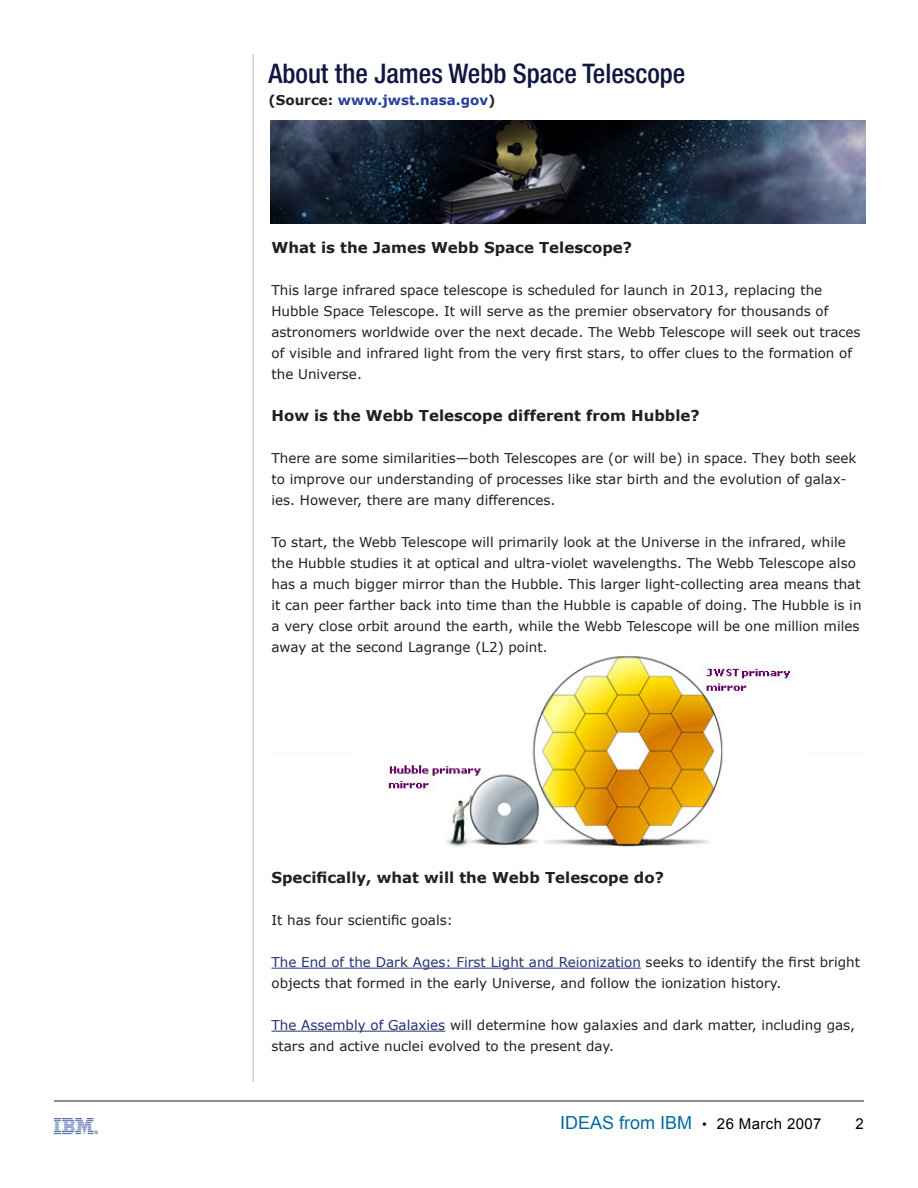
<style>
.page{position:relative;width:918px;height:1188px;background:#fff}
.page>*{position:absolute;margin:0;border:0;box-sizing:border-box;transform-origin:0 0}
.t1{font:500 condensed 27px "Helvetica Neue";color:#0f1640}
.t2{font:18px "Arial";color:#006b9d}
.t3{font:700 15px "Verdana";color:#231f20}
.t4{font:13.5px/21px "Verdana";color:#231f20}
.t5{font:700 13.5px "Verdana";color:#273f99}
.s1{color:#231f20}
.s2{color:#263377}
.s3{color:#272e75}
.s4{font-size:13.5px;color:#000}
.s5{font-size:15px;color:#000}
</style>
<div class="page">
<hr style="left:54px;top:1101px;width:810px;height:1px;background:#231f20">
<img style="left:54px;top:1118px;width:43px;height:17px">
<hr style="left:253px;top:54px;width:1px;height:1028px;background:#bcbdc0">
<img style="left:270px;top:120px;width:596px;height:104px">
<img style="left:388px;top:656px;width:405px;height:192px">
<hr style="left:272px;top:968px;width:369px;height:1px;background:#263377">
<hr style="left:272px;top:1031px;width:173px;height:1px;background:#272e75">
<h1 class="t1" style="left:268px;top:57px;width:418px">About the James Webb Space Telescope</h1>
<p class="t5" style="left:268px;top:92px;width:229px"><span class="s1">(Source:</span> www.jwst.nasa.gov<span class="s1">)</span></p>
<p class="t3" style="left:272px;top:238px;width:362px">What is the James Webb Space Telescope?</p>
<p class="t4" style="left:272px;top:279px;width:591px">This large infrared space telescope is scheduled for launch in 2013, replacing the Hubble Space Telescope. It will serve as the premier observatory for thousands of astronomers worldwide over the next decade. The Webb Telescope will seek out traces of visible and infrared light from the very first stars, to offer clues to the formation of the Universe.</p>
<p class="t3" style="left:272px;top:406px;width:430px">How is the Webb Telescope different from Hubble?</p>
<p class="t4" style="left:272px;top:447px;width:587px">There are some similarities—both Telescopes are (or will be) in space. They both seek to improve our understanding of processes like star birth and the evolution of galax&shy;ies. However, there are many differences.</p>
<p class="t4" style="left:272px;top:531px;width:592px">To start, the Webb Telescope will primarily look at the Universe in the infrared, while the Hubble studies it at optical and ultra-violet wavelengths. The Webb Telescope also has a much bigger mirror than the Hubble. This larger light-collecting area means that it can peer farther back into time than the Hubble is capable of doing. The Hubble is in a very close orbit around the earth, while the Webb Telescope will be one million miles away at the second Lagrange (L2) point.</p>
<p class="t3" style="left:272px;top:868px;width:394px">Specifically, what will the Webb Telescope do?</p>
<p class="t4" style="left:272px;top:909px;width:183px">It has four scientific goals:</p>
<p class="t4" style="left:272px;top:951px;width:590px"><span class="s2">The End of the Dark Ages: First Light and Reionization</span> seeks to identify the first bright objects that formed in the early Universe, and follow the ionization history.</p>
<p class="t4" style="left:272px;top:1014px;width:585px"><span class="s3">The Assembly of Galaxies</span> will determine how galaxies and dark matter, including gas, stars and active nuclei evolved to the present day.</p>
<h2 class="t2" style="left:560px;top:1111px;width:263px">IDEAS from IBM <span class="s4">•</span> <span class="s5">26 March 2007</span></h2>
</div>
